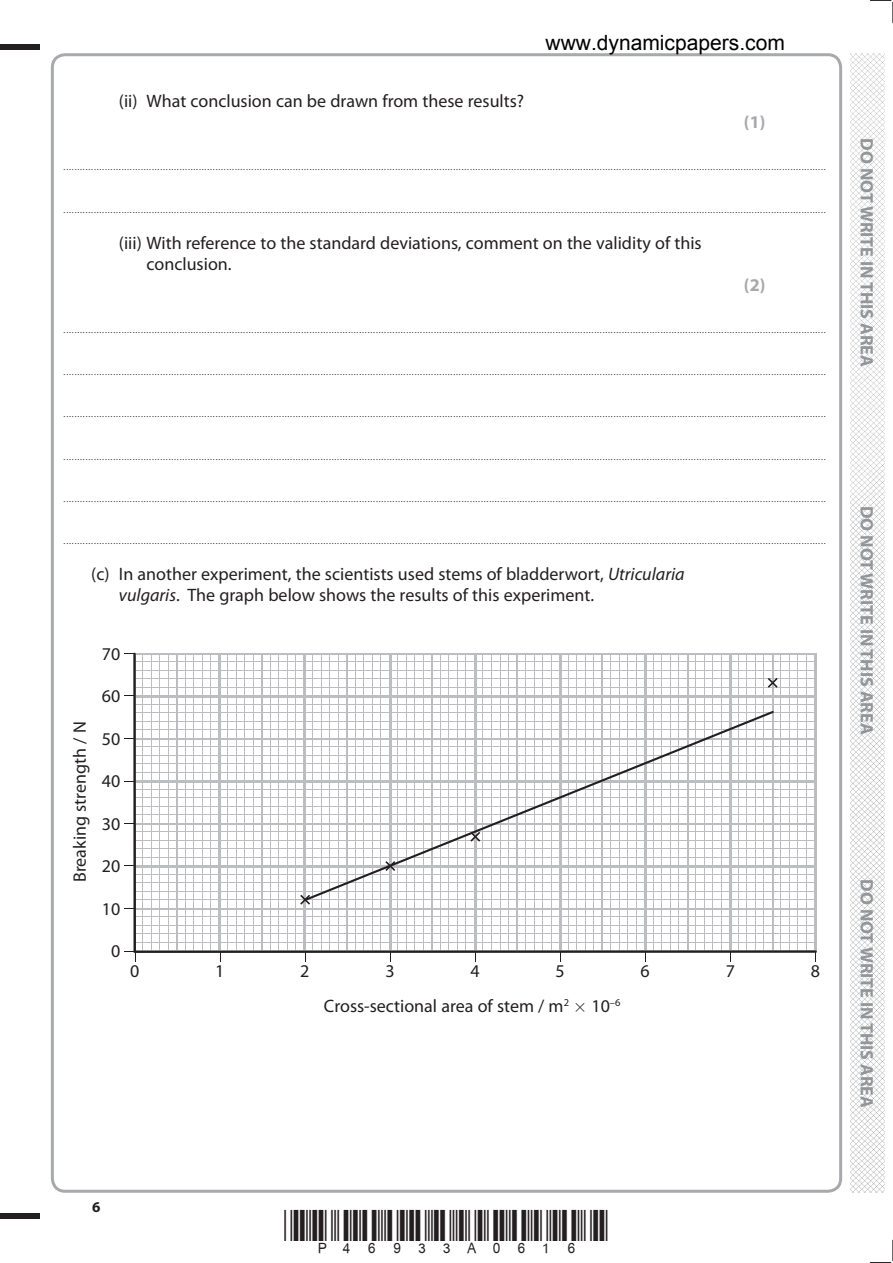
<style>
.page{position:relative;width:893px;height:1263px;background:#fff}
.page>*{position:absolute;margin:0;border:0;box-sizing:border-box;transform-origin:0 0}
.t1{font:39px "Bar Code 39 c HR";color:#231f20}
.t2{font:21px "Arial";color:#000}
.t3{font:18px/21px "Myriad Pro";color:#231f20}
.t4{font:700 18px "Myriad Pro";color:#939598}
.t5{font:700 18px "Myriad Pro";color:#a8a9ad}
.t6{font:700 15px "Myriad Pro";color:#231f20}
.t7{font:9px "Myriad Pro";color:#231f20}
.s1{font-style:italic}
</style>
<div class="page">
<div style="left:0;top:44px;width:40px;height:5px;background:#231f20"></div>
<div style="left:0;top:1214px;width:40px;height:5px;background:#231f20"></div>
<svg style="left:870px;top:0;width:23px;height:23px"></svg>
<svg style="left:869px;top:1240px;width:24px;height:23px"></svg>
<img style="left:850px;top:53px;width:34px;height:1140px">
<svg style="left:124px;top:951px;width:12px;height:11px"></svg>
<svg style="left:132px;top:652px;width:685px;height:302px"></svg>
<svg style="left:300px;top:895px;width:10px;height:10px"></svg>
<svg style="left:767px;top:678px;width:10px;height:10px"></svg>
<svg style="left:302px;top:709px;width:473px;height:194px"></svg>
<h3 class="t3" style="left:119px;top:92px;width:407px">(ii) What conclusion can be drawn from these results?</h3>
<h2 class="t2" style="left:545px;top:28px;width:241px">www.dynamicpapers.com</h2>
<h3 class="t5" style="left:744px;top:115px;width:23px">(1)</h3>
<p class="t7" style="left:64px;top:164px;width:763px">....................................................................................................................................................................................................................................................................................</p>
<p class="t7" style="left:64px;top:206px;width:763px">....................................................................................................................................................................................................................................................................................</p>
<h3 class="t3" style="left:146px;top:233px;width:556px;text-indent:-28px">(iii) With reference to the standard deviations, comment on the validity of this conclusion.</h3>
<h3 class="t5" style="left:744px;top:278px;width:23px">(2)</h3>
<p class="t7" style="left:64px;top:326px;width:763px">....................................................................................................................................................................................................................................................................................</p>
<p class="t7" style="left:64px;top:369px;width:763px">....................................................................................................................................................................................................................................................................................</p>
<p class="t7" style="left:64px;top:411px;width:763px">....................................................................................................................................................................................................................................................................................</p>
<p class="t7" style="left:64px;top:453px;width:763px">....................................................................................................................................................................................................................................................................................</p>
<p class="t7" style="left:64px;top:495px;width:763px">....................................................................................................................................................................................................................................................................................</p>
<p class="t7" style="left:64px;top:538px;width:763px">....................................................................................................................................................................................................................................................................................</p>
<h3 class="t3" style="left:119px;top:565px;width:567px;text-indent:-28px">(c) In another experiment, the scientists used stems of bladderwort, <span class="s1">Utricularia vulgaris</span>. The graph below shows the results of this experiment.</h3>
<h3 class="t3" style="left:71px;top:882px;width:162px;rotate:-90deg">Breaking strength / N</h3>
<h3 class="t3" style="left:102px;top:644px;width:20px">70</h3>
<h3 class="t3" style="left:102px;top:687px;width:20px">60</h3>
<h3 class="t3" style="left:102px;top:729px;width:20px">50</h3>
<h3 class="t3" style="left:102px;top:772px;width:20px">40</h3>
<h3 class="t3" style="left:102px;top:815px;width:20px">30</h3>
<h3 class="t3" style="left:102px;top:857px;width:20px">20</h3>
<h3 class="t3" style="left:102px;top:900px;width:20px">10</h3>
<h3 class="t3" style="left:111px;top:942px;width:11px">0</h3>
<h3 class="t3" style="left:130px;top:962px;width:11px">0</h3>
<h3 class="t3" style="left:215px;top:962px;width:11px">1</h3>
<h3 class="t3" style="left:300px;top:962px;width:11px">2</h3>
<h3 class="t3" style="left:385px;top:962px;width:11px">3</h3>
<h3 class="t3" style="left:470px;top:962px;width:11px">4</h3>
<h3 class="t3" style="left:555px;top:962px;width:11px">5</h3>
<h3 class="t3" style="left:640px;top:962px;width:11px">6</h3>
<h3 class="t3" style="left:725px;top:962px;width:11px">7</h3>
<h3 class="t3" style="left:810px;top:962px;width:11px">8</h3>
<h3 class="t3" style="left:324px;top:996px;width:298px">Cross-sectional area of stem / m<sup>2</sup> ❑ 10<sup>–6</sup></h3>
<h3 class="t4" style="left:873px;top:138px;width:230px;rotate:90deg">DO NOT WRITE IN THIS AREA</h3>
<h3 class="t4" style="left:873px;top:506px;width:230px;rotate:90deg">DO NOT WRITE IN THIS AREA</h3>
<h3 class="t4" style="left:873px;top:879px;width:230px;rotate:90deg">DO NOT WRITE IN THIS AREA</h3>
<h3 class="t6" style="left:92px;top:1201px;width:10px">6</h3>
<h1 class="t1" style="left:334px;top:1202px;width:126px">✔ ✓✓</h1>
</div>
